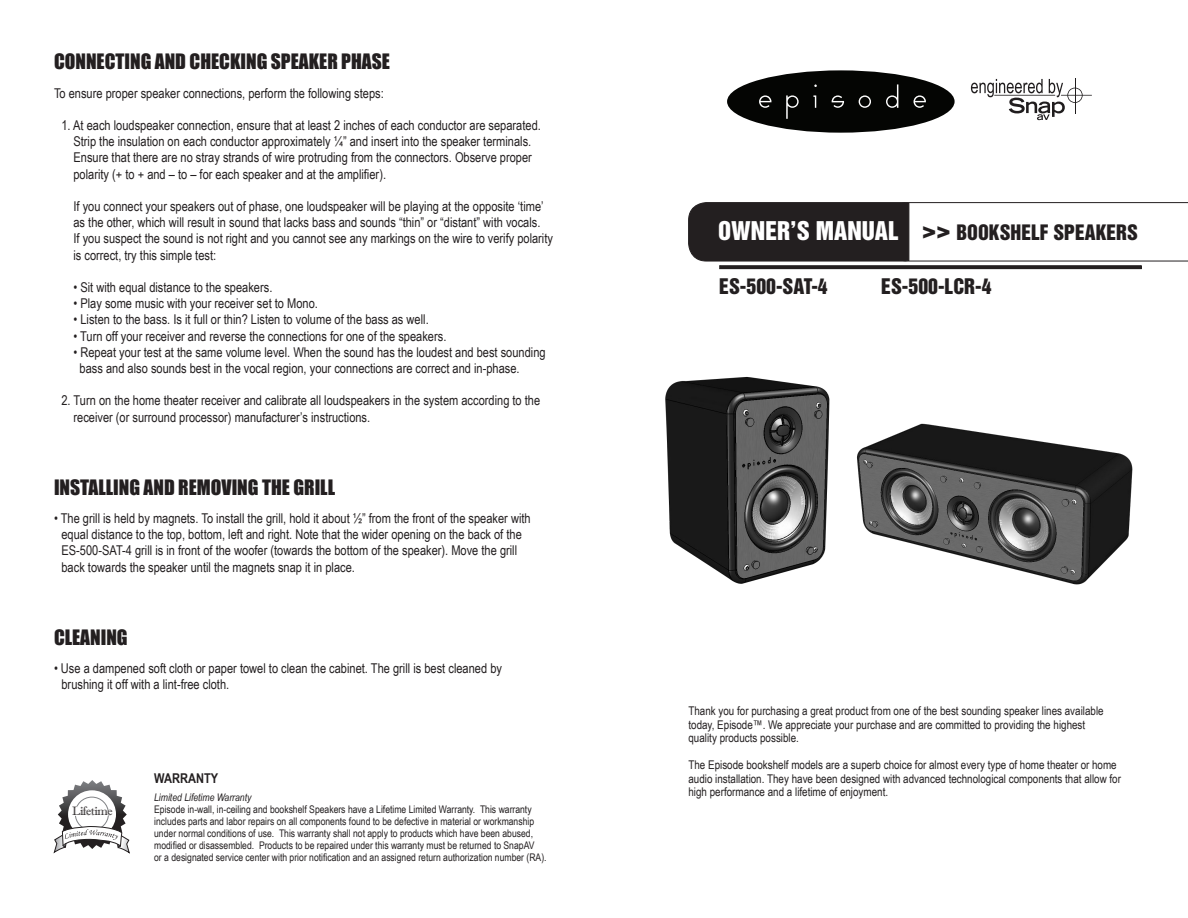
<style>
.page{position:relative;width:1188px;height:918px;background:#fff}
.page>*{position:absolute;margin:0;border:0;box-sizing:border-box;transform-origin:0 0}
.t1{font:19.65px "Helvetica Inserat";color:#231f20}
.t2{font:19.5px "Impact";color:#231f20}
.t3{font:19.5px "Helvetica Inserat";color:#231f20}
.t4{font:13.5px/16.2px "Arial Narrow";color:#231f20}
.t5{font:700 13.5px "Arial Narrow";color:#231f20}
.t6{font:12.15px "Imprint MT Shadow";letter-spacing:-.04em;color:#231f20}
.t7{font:12px/13.5px "Arial Narrow";color:#231f20}
.t8{font:10.5px/12px "Arial Narrow";color:#231f20}
.t9{font:italic 10.5px "Arial Narrow";color:#231f20}
.s1{font-size:23.55px;color:#fff}
.s2{font-size:23.55px}
</style>
<div class="page">
<svg style="left:688px;top:202px;width:500px;height:60px"></svg>
<div style="left:719px;top:265px;width:423px;height:4px;border:1px solid #231f20"></div>
<img style="left:876px;top:423px;width:257px;height:162px">
<svg style="left:54px;top:780px;width:76px;height:74px"></svg>
<svg style="left:727px;top:70px;width:228px;height:63px"></svg>
<hr style="left:1061px;top:95px;width:31px;height:1px;background:#201d1e">
<svg style="left:971px;top:79px;width:112px;height:41px"></svg>
<img style="left:665px;top:376px;width:211px;height:208px">
<p class="t2" style="left:54px;top:47px;width:338px">CONNECTING AND CHECKING SPEAKER PHASE</p>
<p class="t4" style="left:54px;top:84px;width:331px">To ensure proper speaker connections, perform the following steps:</p>
<p class="t4" style="left:73px;top:117px;width:469px;text-indent:-12px">1. At each loudspeaker connection, ensure that at least 2 inches of each conductor are separated.<br>Strip the insulation on each conductor approximately ¼” and insert into the speaker terminals.<br>Ensure that there are no stray strands of wire protruding from the connectors. Observe proper polarity (+ to + and – to – for each speaker and at the amplifier).</p>
<p class="t4" style="left:73px;top:198px;width:481px">If you connect your speakers out of phase, one loudspeaker will be playing at the opposite ‘time’ as the other, which will result in sound that lacks bass and sounds “thin” or “distant” with vocals.<br>If you suspect the sound is not right and you cannot see any markings on the wire to verify polarity is correct, try this simple test:</p>
<p class="t4" style="left:73px;top:279px;width:200px">• Sit with equal distance to the speakers.</p>
<p class="t4" style="left:73px;top:295px;width:246px">• Play some music with your receiver set to Mono.</p>
<p class="t4" style="left:73px;top:311px;width:357px">• Listen to the bass. Is it full or thin? Listen to volume of the bass as well.</p>
<p class="t4" style="left:73px;top:327px;width:374px">• Turn off your receiver and reverse the connections for one of the speakers.</p>
<p class="t4" style="left:80px;top:343px;width:468px;text-indent:-6px">• Repeat your test at the same volume level. When the sound has the loudest and best sounding bass and also sounds best in the vocal region, your connections are correct and in-phase.</p>
<p class="t4" style="left:73px;top:392px;width:468px;text-indent:-12px">2. Turn on the home theater receiver and calibrate all loudspeakers in the system according to the receiver (or surround processor) manufacturer’s instructions.</p>
<p class="t2" style="left:54px;top:472px;width:283px">INSTALLING AND REMOVING THE GRILL</p>
<p class="t4" style="left:62px;top:510px;width:471px;text-indent:-8px">• The grill is held by magnets. To install the grill, hold it about ½” from the front of the speaker with equal distance to the top, bottom, left and right. Note that the wider opening on the back of the ES-500-SAT-4 grill is in front of the woofer (towards the bottom of the speaker). Move the grill back towards the speaker until the magnets snap it in place.</p>
<p class="t2" style="left:54px;top:622px;width:75px">CLEANING</p>
<p class="t4" style="left:62px;top:660px;width:442px;text-indent:-8px">• Use a dampened soft cloth or paper towel to clean the cabinet. The grill is best cleaned by brushing it off with a lint-free cloth.</p>
<p class="t6" style="left:72px;top:804px;width:42px">Lifetime</p>
<p class="t5" style="left:154px;top:768px;width:65px">WARRANTY</p>
<p class="t9" style="left:154px;top:790px;width:99px">Limited Lifetime Warranty</p>
<p class="t8" style="left:154px;top:803px;width:394px">Episode in-wall, in-ceiling and bookshelf Speakers have a Lifetime Limited Warranty. This warranty includes parts and labor repairs on all components found to be defective in material or workmanship under normal conditions of use. This warranty shall not apply to products which have been abused, modified or disassembled. Products to be repaired under this warranty must be returned to SnapAV<br>or a designated service center with prior notification and an assigned return authorization number (RA).</p>
<p class="t3" style="left:718px;top:220px;width:421px"><span class="s1">OWNER’S MANUAL</span> <span class="s2">&gt;&gt;</span> BOOKSHELF SPEAKERS</p>
<p class="t1" style="left:719px;top:275px;width:110px">ES-500-SAT-4</p>
<p class="t1" style="left:881px;top:275px;width:112px">ES-500-LCR-4</p>
<p class="t7" style="left:688px;top:704px;width:417px">Thank you for purchasing a great product from one of the best sounding speaker lines available today, Episode™. We appreciate your purchase and are committed to providing the highest quality products possible.</p>
<p class="t7" style="left:688px;top:758px;width:434px">The Episode bookshelf models are a superb choice for almost every type of home theater or home audio installation. They have been designed with advanced technological components that allow for high performance and a lifetime of enjoyment.</p>
</div>
